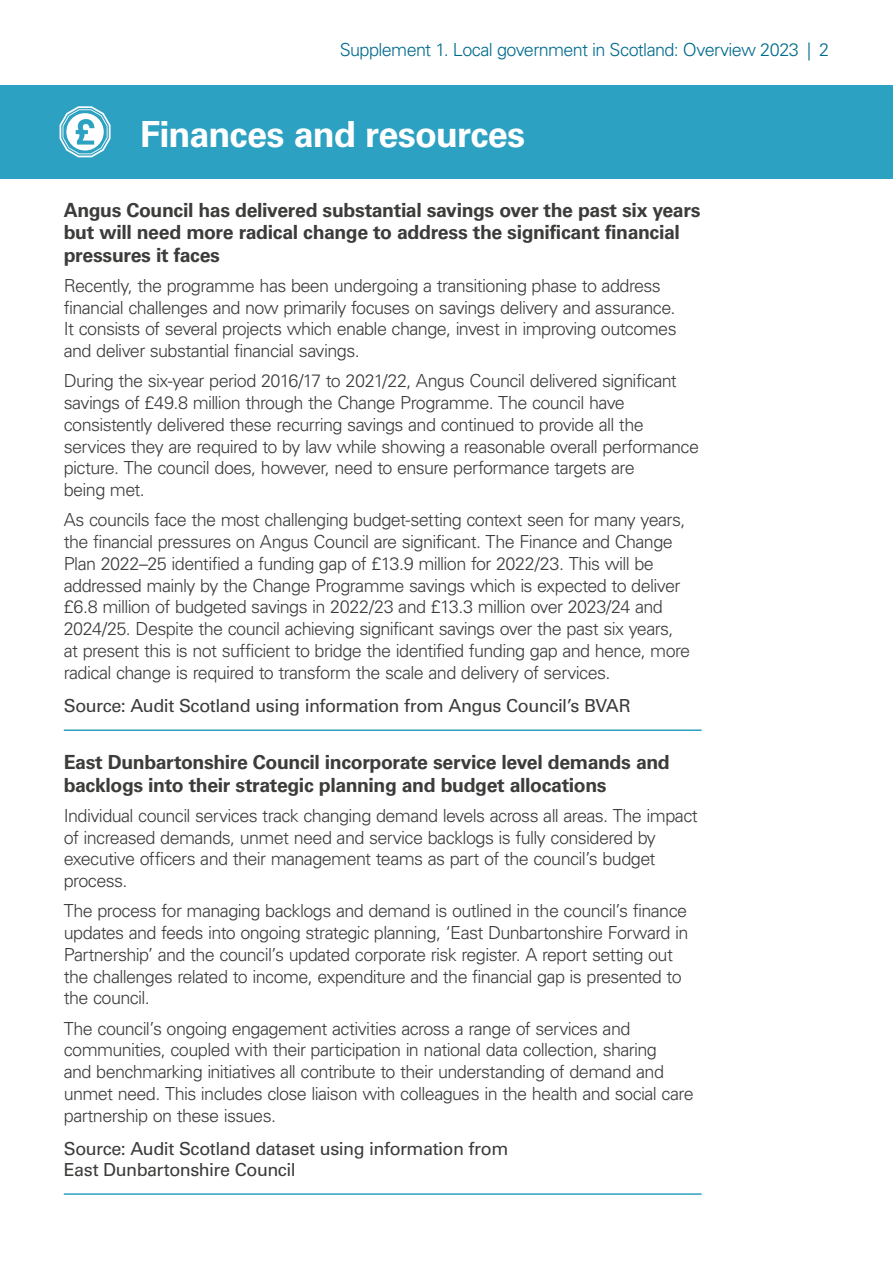
<style>
.page{position:relative;width:893px;height:1263px;background:#fff}
.page>*{position:absolute;margin:0;border:0;box-sizing:border-box;transform-origin:0 0}
.AS-P12-Section_heade{font:700 36px "Univers LT Pro 65";letter-spacing:-.025em;color:#fff}
.AS-P31-Case_study_he{font:700 19.5px/22.5px "Univers LT Pro 65";letter-spacing:-.02em;color:#3c3c3b}
.AS-P32-Case_study_te{font:300 18px/21.8px "Univers LT Pro 45";letter-spacing:-.035em;color:#3c3c3b}
.AS-P34-Case_study_so{font:18px/21px "Univers LT Pro 55 Roman";letter-spacing:-.025em;color:#3c3c3b}
.t1{font:300 18px "Univers LT Pro 45";letter-spacing:-.035em;color:#006b8d}
</style>
<div class="page">
<div style="left:1px;top:85px;width:892px;height:94px;background:#2da1c2"></div>
<svg style="left:60px;top:106px;width:51px;height:51px"></svg>
<hr style="left:64px;top:729px;width:638px;height:2px;background:#2da1c2">
<hr style="left:64px;top:1193px;width:638px;height:2px;background:#2da1c2">
<p class="t1" style="left:340px;top:37px;width:491px">Supplement 1. Local government in Scotland: Overview 2023 | 2</p>
<h2 class="AS-P12-Section_heade" style="left:140px;top:109px;width:386px">Finances and resources</h2>
<p class="AS-P31-Case_study_he" style="left:64px;top:198px;width:638px">Angus Council has delivered substantial savings over the past six years but will need more radical change to address the significant financial pressures it faces</p>
<p class="AS-P32-Case_study_te" style="left:64px;top:274px;width:614px">Recently, the programme has been undergoing a transitioning phase to address financial challenges and now primarily focuses on savings delivery and assurance.<br>It consists of several projects which enable change, invest in improving outcomes and deliver substantial financial savings.</p>
<p class="AS-P32-Case_study_te" style="left:64px;top:370px;width:637px">During the six-year period 2016/17 to 2021/22, Angus Council delivered significant savings of £49.8 million through the Change Programme. The council have consistently delivered these recurring savings and continued to provide all the services they are required to by law while showing a reasonable overall performance picture. The council does, however, need to ensure performance targets are<br>being met.</p>
<p class="AS-P32-Case_study_te" style="left:64px;top:509px;width:628px">As councils face the most challenging budget-setting context seen for many years, the financial pressures on Angus Council are significant. The Finance and Change Plan 2022–25 identified a funding gap of £13.9 million for 2022/23. This will be addressed mainly by the Change Programme savings which is expected to deliver £6.8 million of budgeted savings in 2022/23 and £13.3 million over 2023/24 and 2024/25. Despite the council achieving significant savings over the past six years, at present this is not sufficient to bridge the identified funding gap and hence, more radical change is required to transform the scale and delivery of services.</p>
<p class="AS-P34-Case_study_so" style="left:64px;top:695px;width:568px">Source: Audit Scotland using information from Angus Council’s BVAR</p>
<p class="AS-P31-Case_study_he" style="left:64px;top:750px;width:608px">East Dunbartonshire Council incorporate service level demands and backlogs into their strategic planning and budget allocations</p>
<p class="AS-P32-Case_study_te" style="left:64px;top:804px;width:636px">Individual council services track changing demand levels across all areas. The impact of increased demands, unmet need and service backlogs is fully considered by executive officers and their management teams as part of the council’s budget process.</p>
<p class="AS-P32-Case_study_te" style="left:64px;top:899px;width:626px">The process for managing backlogs and demand is outlined in the council’s finance updates and feeds into ongoing strategic planning, ‘East Dunbartonshire Forward in Partnership’ and the council’s updated corporate risk register. A report setting out the challenges related to income, expenditure and the financial gap is presented to the council.</p>
<p class="AS-P32-Case_study_te" style="left:64px;top:1017px;width:631px">The council’s ongoing engagement activities across a range of services and communities, coupled with their participation in national data collection, sharing<br>and benchmarking initiatives all contribute to their understanding of demand and unmet need. This includes close liaison with colleagues in the health and social care partnership on these issues.</p>
<p class="AS-P34-Case_study_so" style="left:64px;top:1137px;width:446px">Source: Audit Scotland dataset using information from<br>East Dunbartonshire Council</p>
</div>
